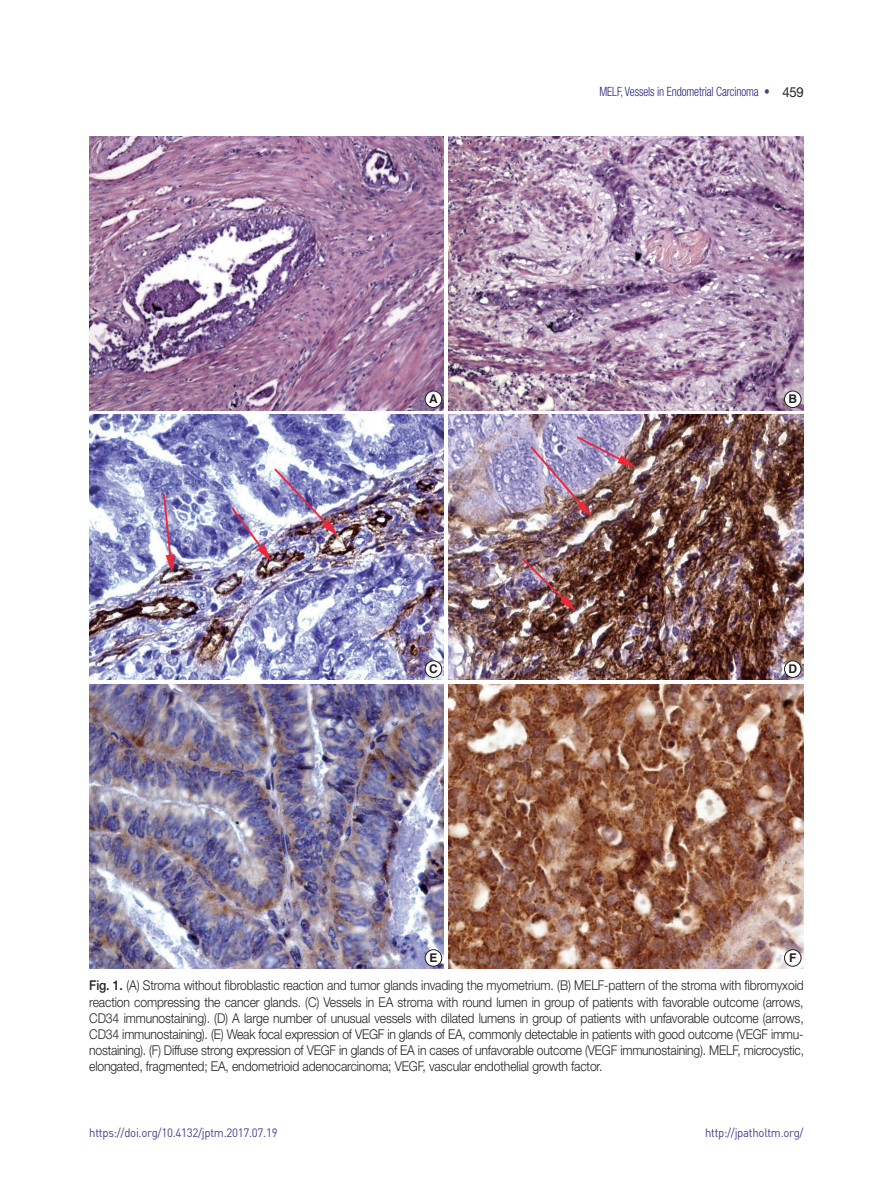
<style>
.page{position:relative;width:893px;height:1191px;background:#fff}
.page>*{position:absolute;margin:0;border:0;box-sizing:border-box;transform-origin:0 0}
.t1{font:300 13.5px/16.2px "Helvetica Neue LT Std";letter-spacing:-.01em;color:#231f20;text-align:justify;scale:.9 1}
.t2{font:300 condensed 12.75px "Helvetica Neue LT Std";letter-spacing:-.01em;color:#26237b;scale:.9 1}
.t3{font:12px "Dinreg";letter-spacing:-.025em;color:#45428b;scale:.95 1}
.t4{font:700 12px "Helvetica LT Std";color:#231f20}
.s1{color:#45428b}
.s2{font-weight:400;font-stretch:normal;font-size:13.8px;color:#231f20}
.s3{font-weight:500}
</style>
<div class="page">
<img style="left:89px;top:136px;width:355px;height:274px">
<img style="left:89px;top:414px;width:355px;height:266px">
<img style="left:89px;top:684px;width:355px;height:284px">
<img style="left:448px;top:136px;width:356px;height:274px">
<img style="left:448px;top:414px;width:356px;height:266px">
<img style="left:448px;top:684px;width:356px;height:284px">
<div style="left:425px;top:391px;width:17px;height:16px;background:#fff;border-radius:50%"></div>
<div style="left:425px;top:391px;width:17px;height:17px;border:1px solid #231f20;border-radius:50%"></div>
<div style="left:425px;top:661px;width:17px;height:16px;background:#fff;border-radius:50%"></div>
<div style="left:425px;top:660px;width:17px;height:17px;border:1px solid #231f20;border-radius:50%"></div>
<div style="left:425px;top:949px;width:17px;height:17px;background:#fff;border-radius:50%"></div>
<div style="left:425px;top:949px;width:17px;height:17px;border:1px solid #231f20;border-radius:50%"></div>
<div style="left:784px;top:391px;width:17px;height:16px;background:#fff;border-radius:50%"></div>
<div style="left:784px;top:391px;width:17px;height:17px;border:1px solid #231f20;border-radius:50%"></div>
<div style="left:784px;top:661px;width:17px;height:16px;background:#fff;border-radius:50%"></div>
<div style="left:784px;top:660px;width:17px;height:17px;border:1px solid #231f20;border-radius:50%"></div>
<div style="left:784px;top:949px;width:17px;height:17px;background:#fff;border-radius:50%"></div>
<div style="left:784px;top:949px;width:17px;height:17px;border:1px solid #231f20;border-radius:50%"></div>
<p class="t2" style="left:599px;top:84px;width:228px">MELF, Vessels in Endometrial Carcinoma <span class="s1">•</span> <span class="s2">459</span></p>
<p class="t4" style="left:429px;top:392px;width:10px">A</p>
<p class="t4" style="left:788px;top:392px;width:10px">B</p>
<p class="t4" style="left:429px;top:661px;width:10px">C</p>
<p class="t4" style="left:788px;top:661px;width:10px">D</p>
<p class="t4" style="left:429px;top:950px;width:10px">E</p>
<p class="t4" style="left:789px;top:950px;width:9px">F</p>
<p class="t1" style="left:89px;top:977px;width:796px"><span class="s3">Fig. 1.</span> (A) Stroma without fibroblastic reaction and tumor glands invading the myometrium. (B) MELF-pattern of the stroma with fibromyxoid reaction compressing the cancer glands. (C) Vessels in EA stroma with round lumen in group of patients with favorable outcome (arrows, CD34 immunostaining). (D) A large number of unusual vessels with dilated lumens in group of patients with unfavorable outcome (arrows, CD34 immunostaining). (E) Weak focal expression of VEGF in glands of EA, commonly detectable in patients with good outcome (VEGF immu&shy;nostaining). (F) Diffuse strong expression of VEGF in glands of EA in cases of unfavorable outcome (VEGF immunostaining). MELF, microcystic, elongated, fragmented; EA, endometrioid adenocarcinoma; VEGF, vascular endothelial growth factor.</p>
<p class="t3" style="left:89px;top:1125px;width:200px">https://doi.org/10.4132/jptm.2017.07.19</p>
<p class="t3" style="left:705px;top:1125px;width:105px">http://jpatholtm.org/</p>
</div>
